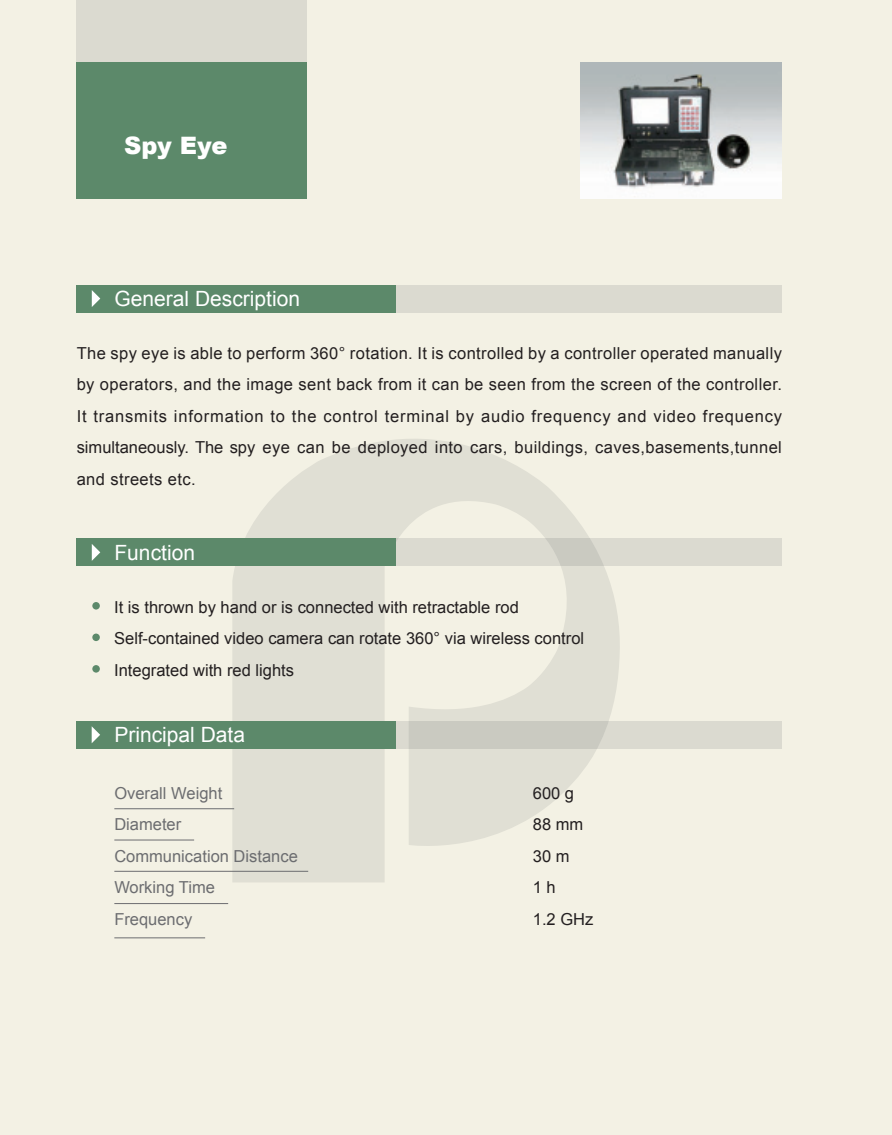
<style>
.page{position:relative;width:892px;height:1135px;background:#fff}
.page>*{position:absolute;margin:0;border:0;box-sizing:border-box;transform-origin:0 0}
.t1{font:900 24px "Arial";letter-spacing:-.01em;color:#fff}
.t2{font:21px "Arial";color:#fff}
.t3{font:16.5px/31.5px "Arial";color:#231f20}
.t4{font:16.5px/31.5px "Arial";color:#6c6d70}
</style>
<div class="page">
<div style="left:0;top:0;width:891px;height:1134px;background:#f3f1e4"></div>
<div style="left:76px;top:0;width:230px;height:104px;background:#dbdad0"></div>
<div style="left:76px;top:62px;width:230px;height:136px;background:#5c896a"></div>
<svg style="left:232px;top:439px;width:387px;height:443px;fill:#e0dfd4"></svg>
<div style="left:278px;top:285px;width:503px;height:27px;background:#dbdad0"></div>
<div style="left:77px;top:285px;width:319px;height:27px;background:#5c896a"></div>
<svg style="left:92px;top:290px;width:8px;height:17px"></svg>
<svg style="left:396px;top:538px;width:385px;height:27px;background:#d9d8ce"></svg>
<div style="left:77px;top:538px;width:319px;height:27px;background:#5c896a"></div>
<svg style="left:92px;top:544px;width:8px;height:16px"></svg>
<svg style="left:396px;top:721px;width:385px;height:27px;background:#d2d1c8"></svg>
<div style="left:77px;top:721px;width:319px;height:27px;background:#5c896a"></div>
<svg style="left:92px;top:726px;width:8px;height:17px"></svg>
<img style="left:581px;top:62px;width:200px;height:136px">
<hr style="left:114px;top:808px;width:120px;height:1px;background:#6c6d70">
<hr style="left:114px;top:839px;width:80px;height:1px;background:#6c6d70">
<hr style="left:114px;top:870px;width:194px;height:1px;background:#6c6d70">
<hr style="left:114px;top:903px;width:114px;height:1px;background:#6c6d70">
<hr style="left:114px;top:937px;width:91px;height:1px;background:#6c6d70">
<div style="left:92px;top:602px;width:8px;height:7px;background:#5c896a;border-radius:50%"></div>
<div style="left:92px;top:633px;width:8px;height:8px;background:#5c896a;border-radius:50%"></div>
<div style="left:92px;top:665px;width:8px;height:7px;background:#5c896a;border-radius:50%"></div>
<p class="t1" style="left:124px;top:128px;width:105px">Spy Eye</p>
<p class="t2" style="left:114px;top:284px;width:187px">General Description</p>
<p class="t3" style="left:77px;top:337px;width:706px;text-align:justify">The spy eye is able to perform 360° rotation. It is controlled by a controller operated manually by operators, and the image sent back from it can be seen from the screen of the controller.<br>It transmits information to the control terminal by audio frequency and video frequency simultaneously. The spy eye can be deployed into cars, buildings, caves,basements,tunnel and streets etc.</p>
<p class="t2" style="left:114px;top:538px;width:82px">Function</p>
<p class="t3" style="left:114px;top:591px;width:471px">It is thrown by hand or is connected with retractable rod<br>Self-contained video camera can rotate 360° via wireless control<br>Integrated with red lights</p>
<p class="t2" style="left:114px;top:721px;width:132px">Principal Data</p>
<p class="t4" style="left:114px;top:777px;width:185px">Overall Weight<br>Diameter<br>Communication Distance<br>Working Time<br>Frequency</p>
<p class="t3" style="left:533px;top:777px;width:62px">600 g<br>88 mm<br>30 m<br>1 h<br>1.2 GHz</p>
</div>
